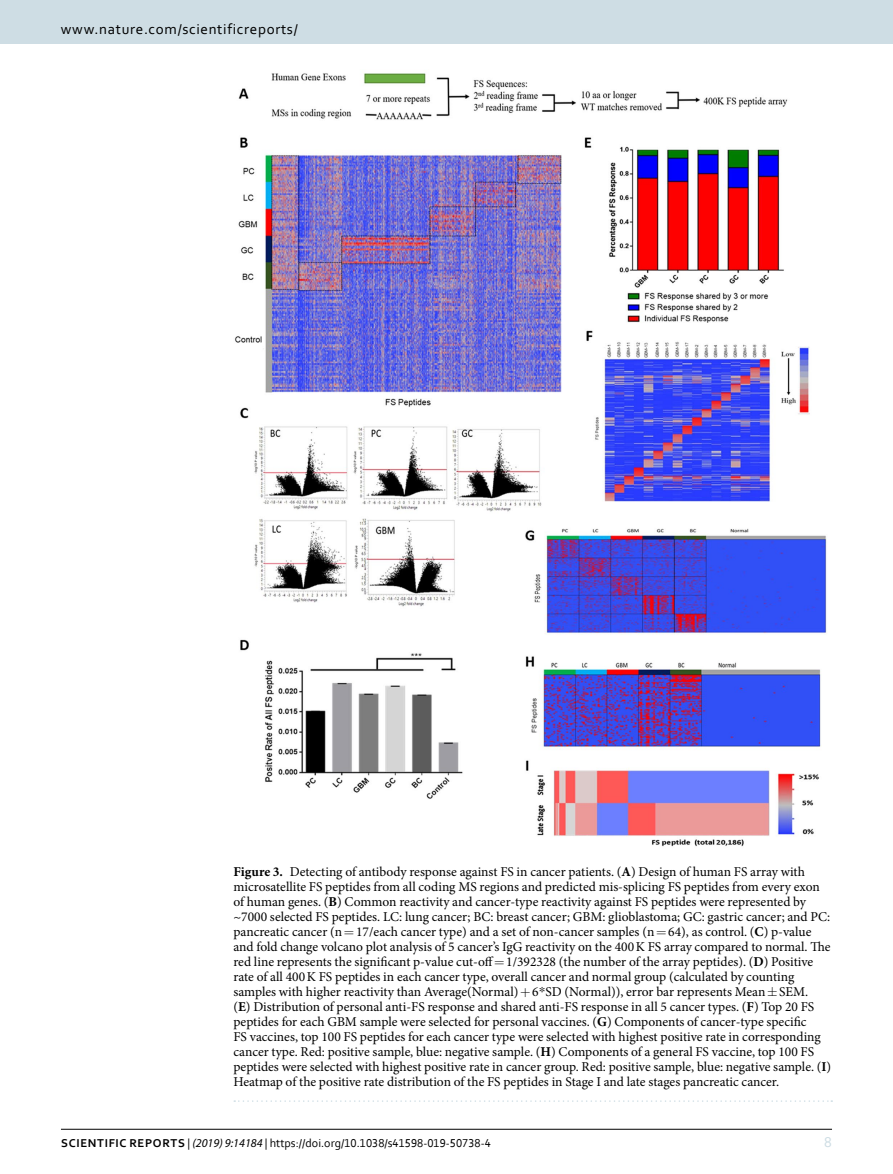
<style>
.page{position:relative;width:893px;height:1174px;background:#fff}
.page>*{position:absolute;margin:0;border:0;box-sizing:border-box;transform-origin:0 0}
.t1{font:15px "Corbel 2";letter-spacing:.045em;color:#000}
.t2{font:15px "Corbel 2";color:#cedde4}
.t3{font:13.5px/15px "Minion Pro";color:#000}
.t4{font:12px "Corbel";color:#000}
.s1{font-weight:700}
.s2{font-family:"STIX General"}
.s3{font-family:"Corbel Bold 2"}
.s4{font-family:"Corbel 2"}
.s5{font-family:"Myriad Pro";font-style:italic}
</style>
<div class="page">
<hr style="left:61px;top:1129px;width:771px;height:1px;background:#000">
<div style="left:0;top:0;width:893px;height:43px;background:#cedde4"></div>
<img style="left:235px;top:73px;width:592px;height:774px">
<svg style="left:234px;top:1100px;width:598px;height:1px"></svg>
<p class="t1" style="left:61px;top:19px;width:238px">www.nature.com/scientificreports/</p>
<p class="t3" style="left:233px;top:864px;width:599px"><span class="s1">Figure 3.</span> Detecting of antibody response against FS in cancer patients. (<span class="s1">A</span>) Design of human FS array with microsatellite FS peptides from all coding MS regions and predicted mis-splicing FS peptides from every exon of human genes. (<span class="s1">B</span>) Common reactivity and cancer-type reactivity against FS peptides were represented by ~7000 selected FS peptides. LC: lung cancer; BC: breast cancer; GBM: glioblastoma; GC: gastric cancer; and PC: pancreatic cancer (n 17/each cancer type) and a set of non-cancer samples (n 64), as control. (<span class="s1">C</span>) p-value and fold change volcano plot analysis of 5 cancer’s IgG reactivity on the 400K FS array compared to normal. The red line represents the significant p-value cut-off 1/392328 (the number of the array peptides). (<span class="s1">D</span>) Positive rate of all 400K FS peptides in each cancer type, overall cancer and normal group (calculated by counting samples with higher reactivity than Average(Normal) 6<span class="s2">*</span>SD (Normal)), error bar represents Mean SEM.<br>(<span class="s1">E</span>) Distribution of personal anti-FS response and shared anti-FS response in all 5 cancer types. (<span class="s1">F</span>) Top 20 FS peptides for each GBM sample were selected for personal vaccines. (<span class="s1">G</span>) Components of cancer-type specific<br>FS vaccines, top 100 FS peptides for each cancer type were selected with highest positive rate in corresponding cancer type. Red: positive sample, blue: negative sample. (<span class="s1">H</span>) Components of a general FS vaccine, top 100 FS peptides were selected with highest positive rate in cancer group. Red: positive sample, blue: negative sample. (<span class="s1">I</span>)<br>Heatmap of the positive rate distribution of the FS peptides in Stage I and late stages pancreatic cancer.</p>
<p class="t4" style="left:61px;top:1135px;width:431px"><span class="s3">SCIENTIFIC REPORTS</span> <span class="s4">|</span> <span class="s5">(2019) 9:14184</span> <span class="s4">|</span> https://doi.org/10.1038/s41598-019-50738-4</p>
<p class="t2" style="left:824px;top:1132px;width:9px">8</p>
</div>
